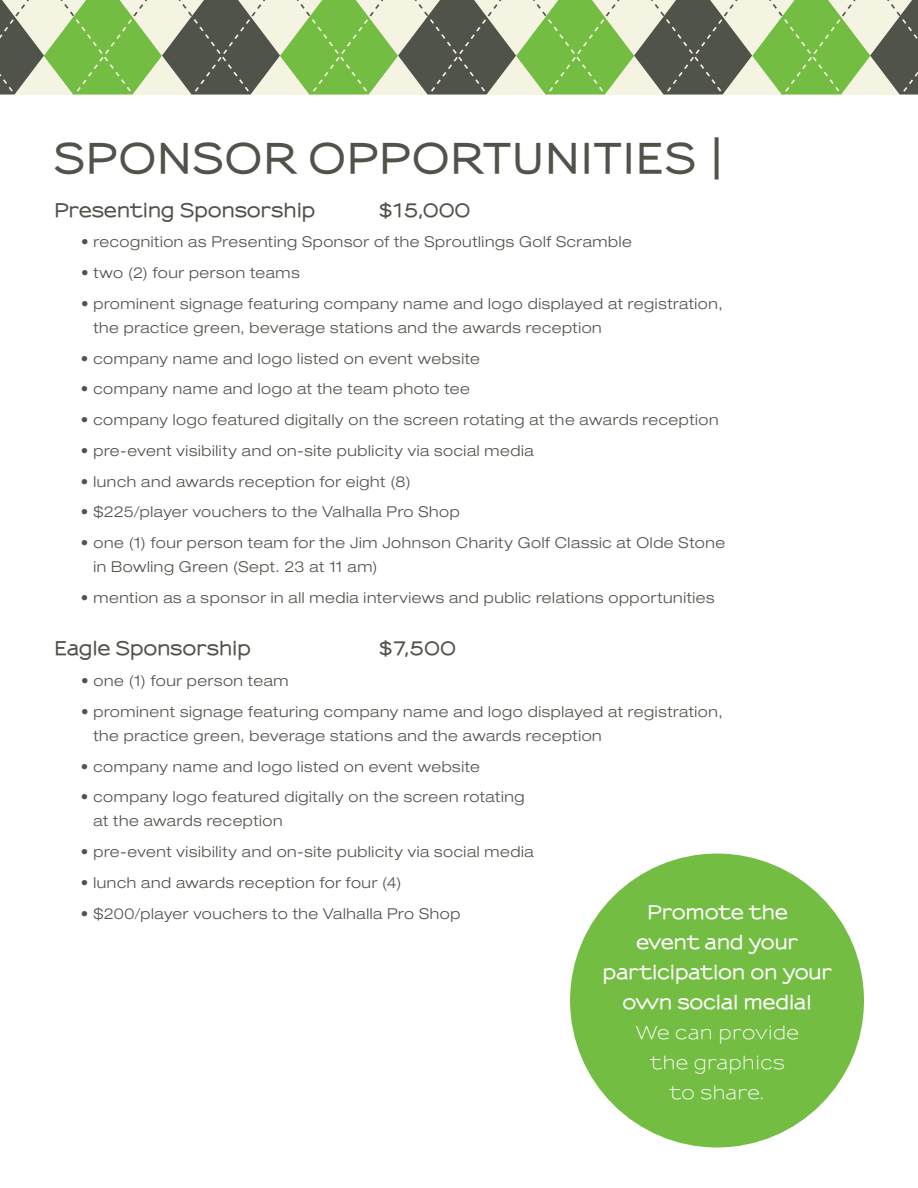
<style>
.page{position:relative;width:918px;height:1188px;background:#fff}
.page>*{position:absolute;margin:0;border:0;box-sizing:border-box;transform-origin:0 0}
.t1{font:800 39px "Sansumi";letter-spacing:.025em;color:#50534a}
.t2{font:800 18px/30px "Sansumi";letter-spacing:.015em;color:#fff;text-align:center}
.t3{font:800 18px "Sansumi";letter-spacing:.015em;color:#50534a}
.t4{font:600 18px/30px "Sansumi";letter-spacing:.015em;color:#fff;text-align:center}
.t5{font:300 expanded 15px/24px "Helvetica Neue LT Std";letter-spacing:.04em;color:#50534a}
</style>
<div class="page">
<div style="left:570px;top:854px;width:294px;height:294px;background:#74bd43;border-radius:50%"></div>
<svg style="left:0;top:0;width:918px;height:95px;background:#93ac7a"></svg>
<h1 class="t1" style="left:54px;top:135px;width:676px">SPONSOR OPPORTUNITIES |</h1>
<p class="t3" style="left:54px;top:199px;width:263px">Presenting Sponsorship</p>
<p class="t3" style="left:378px;top:199px;width:94px">$15,000</p>
<p class="t5" style="left:81px;top:230px;width:552px">• recognition as Presenting Sponsor of the Sproutlings Golf Scramble</p>
<p class="t5" style="left:81px;top:261px;width:220px">• two (2) four person teams</p>
<p class="t5" style="left:93px;top:291px;width:631px;text-indent:-12px">• prominent signage featuring company name and logo displayed at registration, the practice green, beverage stations and the awards reception</p>
<p class="t5" style="left:81px;top:346px;width:400px">• company name and logo listed on event website</p>
<p class="t5" style="left:81px;top:377px;width:390px">• company name and logo at the team photo tee</p>
<p class="t5" style="left:81px;top:408px;width:639px">• company logo featured digitally on the screen rotating at the awards reception</p>
<p class="t5" style="left:81px;top:438px;width:454px">• pre-event visibility and on-site publicity via social media</p>
<p class="t5" style="left:81px;top:469px;width:331px">• lunch and awards reception for eight (8)</p>
<p class="t5" style="left:81px;top:500px;width:380px">• $225/player vouchers to the Valhalla Pro Shop</p>
<p class="t5" style="left:93px;top:531px;width:633px;text-indent:-12px">• one (1) four person team for the Jim Johnson Charity Golf Classic at Olde Stone in Bowling Green (Sept. 23 at 11 am)</p>
<p class="t5" style="left:81px;top:585px;width:635px">• mention as a sponsor in all media interviews and public relations opportunities</p>
<p class="t3" style="left:54px;top:638px;width:198px">Eagle Sponsorship</p>
<p class="t3" style="left:378px;top:638px;width:79px">$7,500</p>
<p class="t5" style="left:81px;top:669px;width:209px">• one (1) four person team</p>
<p class="t5" style="left:93px;top:699px;width:631px;text-indent:-12px">• prominent signage featuring company name and logo displayed at registration, the practice green, beverage stations and the awards reception</p>
<p class="t5" style="left:81px;top:754px;width:400px">• company name and logo listed on event website</p>
<p class="t5" style="left:93px;top:785px;width:433px;text-indent:-12px">• company logo featured digitally on the screen rotating at the awards reception</p>
<p class="t5" style="left:81px;top:840px;width:454px">• pre-event visibility and on-site publicity via social media</p>
<p class="t5" style="left:81px;top:870px;width:322px">• lunch and awards reception for four (4)</p>
<p class="t5" style="left:81px;top:901px;width:381px">• $200/player vouchers to the Valhalla Pro Shop</p>
<p class="t2" style="left:603px;top:898px;width:231px">Promote the<br>event and your participation on your own social media!</p>
<p class="t4" style="left:636px;top:1019px;width:165px">We can provide the graphics to share.</p>
</div>
